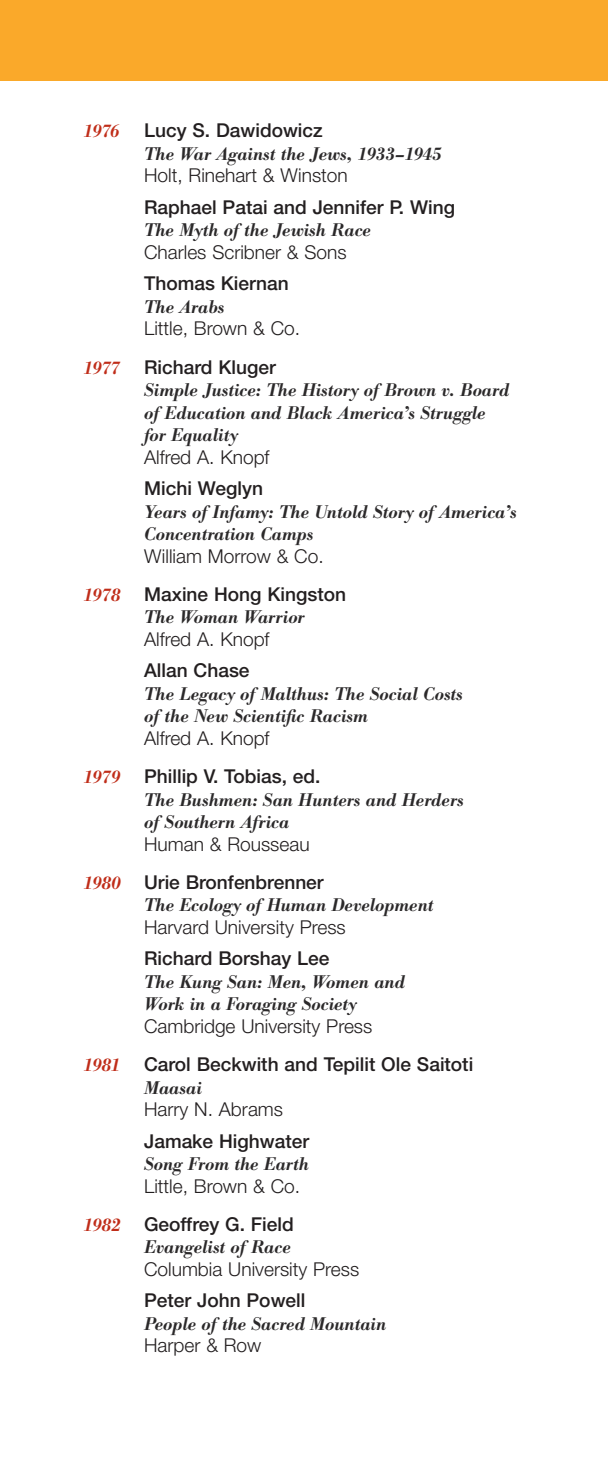
<style>
.page{position:relative;width:608px;height:1458px;background:#fff}
.page>*{position:absolute;margin:0;border:0;box-sizing:border-box;transform-origin:0 0}
.t1{font:italic 600 19.12px/22.5px "Bodoni Antiqua T";color:#2b292a}
.t2{font:500 19.12px/38.2px "Helvetica Neue";color:#231f20}
.t3{font:300 19.12px/38.2px "Helvetica Neue";color:#231f20}
.t4{font:italic 600 19.12px "Bodoni Antiqua T";letter-spacing:-.04em;color:#c02d19}
.s1{font-weight:300}
.s2{font-family:"Bodoni Antiqua T";font-weight:600;font-style:italic;color:#c02d19}
.s3{font-weight:500}
</style>
<div class="page">
<div style="left:0;top:0;width:608px;height:81px;background:#faa92a"></div>
<p class="t4" style="left:83px;top:124px;width:38px">1976</p>
<p class="t2" style="left:144px;top:113px;width:180px">Lucy S. Dawidowicz</p>
<p class="t1" style="left:144px;top:145px;width:299px">The War Against the Jews, 1933–1945</p>
<p class="t3" style="left:144px;top:158px;width:205px">Holt, Rinehart &amp; Winston</p>
<p class="t2" style="left:144px;top:190px;width:312px">Raphael Patai and Jennifer P. Wing</p>
<p class="t1" style="left:144px;top:222px;width:228px">The Myth of the Jewish Race</p>
<p class="t3" style="left:144px;top:235px;width:204px">Charles Scribner &amp; Sons</p>
<p class="t2" style="left:144px;top:266px;width:146px">Thomas Kiernan</p>
<p class="t1" style="left:144px;top:298px;width:82px">The Arabs</p>
<p class="t3" style="left:144px;top:311px;width:158px">Little, Brown &amp; Co.</p>
<p class="t4" style="left:83px;top:360px;width:38px">1977</p>
<p class="t2" style="left:144px;top:350px;width:133px">Richard Kluger</p>
<p class="t1" style="left:144px;top:381px;width:366px">Simple Justice: The History of Brown v. Board of Education and Black America’s Struggle for Equality</p>
<p class="t3" style="left:144px;top:440px;width:127px">Alfred A. Knopf</p>
<p class="t2" style="left:144px;top:471px;width:120px">Michi Weglyn</p>
<p class="t1" style="left:144px;top:503px;width:374px">Years of Infamy: The Untold Story of America’s<br>Concentration Camps</p>
<p class="t2" style="left:83px;top:539px;width:264px;text-indent:61px"><span class="s1">William Morrow &amp; Co.<br></span><span class="s2">1978</span> Maxine Hong Kingston</p>
<p class="t1" style="left:144px;top:609px;width:162px">The Woman Warrior</p>
<p class="t3" style="left:144px;top:622px;width:127px">Alfred A. Knopf</p>
<p class="t2" style="left:144px;top:653px;width:107px">Allan Chase</p>
<p class="t1" style="left:144px;top:685px;width:320px">The Legacy of Malthus: The Social Costs of the New Scientific Racism</p>
<p class="t2" style="left:83px;top:721px;width:238px;text-align:center"><span class="s1">Alfred A. Knopf<br></span><span class="s2">1979</span> Phillip V. Tobias, ed.</p>
<p class="t1" style="left:144px;top:791px;width:321px">The Bushmen: San Hunters and Herders of Southern Africa</p>
<p class="t2" style="left:83px;top:827px;width:242px;text-indent:61px"><span class="s1">Human &amp; Rousseau<br></span><span class="s2">1980</span> Urie Bronfenbrenner</p>
<p class="t1" style="left:144px;top:897px;width:291px">The Ecology of Human Development</p>
<p class="t3" style="left:144px;top:910px;width:203px">Harvard University Press</p>
<p class="t2" style="left:144px;top:941px;width:187px">Richard Borshay Lee</p>
<p class="t1" style="left:144px;top:973px;width:262px">The Kung San: Men, Women and<br>Work in a Foraging Society</p>
<p class="t3" style="left:144px;top:1009px;width:230px">Cambridge University Press</p>
<p class="t4" style="left:83px;top:1057px;width:38px">1981</p>
<p class="t2" style="left:144px;top:1047px;width:330px">Carol Beckwith and Tepilit Ole Saitoti</p>
<p class="t1" style="left:144px;top:1079px;width:59px">Maasai</p>
<p class="t3" style="left:144px;top:1092px;width:140px">Harry N. Abrams</p>
<p class="t2" style="left:144px;top:1124px;width:166px">Jamake Highwater</p>
<p class="t1" style="left:144px;top:1155px;width:166px">Song From the Earth</p>
<p class="t3" style="left:83px;top:1169px;width:218px;text-indent:61px">Little, Brown &amp; Co.<br><span class="s2">1982</span> <span class="s3">Geoffrey G. Field</span></p>
<p class="t1" style="left:144px;top:1239px;width:148px">Evangelist of Race</p>
<p class="t3" style="left:144px;top:1252px;width:216px">Columbia University Press</p>
<p class="t2" style="left:144px;top:1283px;width:163px">Peter John Powell</p>
<p class="t1" style="left:144px;top:1315px;width:243px">People of the Sacred Mountain</p>
<p class="t3" style="left:144px;top:1328px;width:119px">Harper &amp; Row</p>
</div>
